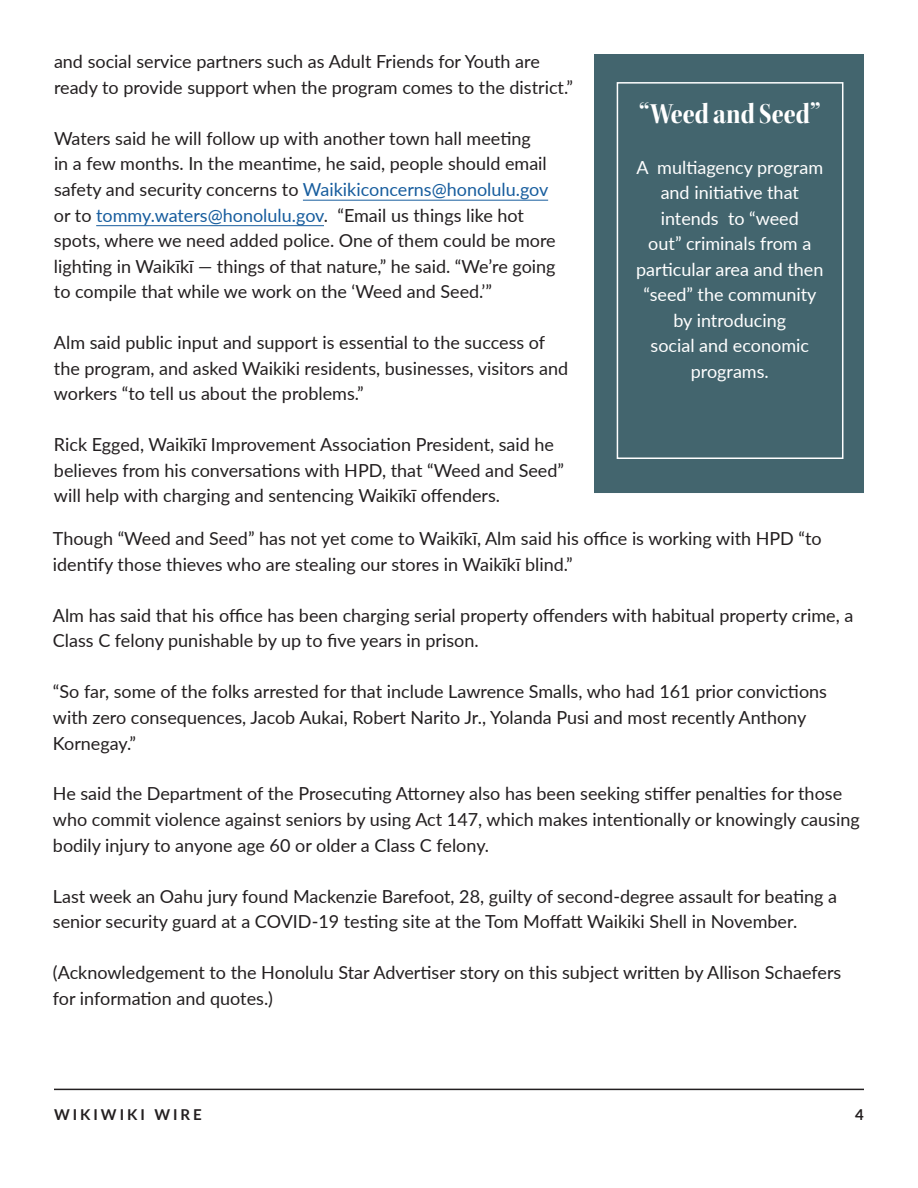
<style>
.page{position:relative;width:918px;height:1188px;background:#fff}
.page>*{position:absolute;margin:0;border:0;box-sizing:border-box;transform-origin:0 0}
.t1{font:30px "Kepler Std Bold Scn Disp";letter-spacing:.005em;color:#fff}
.t2{font:18px/25.5px "Lato";color:#231f20}
.t3{font:18px/25.5px "Lato";color:#fff;text-align:center}
.t4{font:700 15px "Lato";letter-spacing:.2em;color:#231f20}
.s1{color:#175d9e}
</style>
<div class="page">
<hr style="left:54px;top:1089px;width:810px;height:1px;background:#231f20">
<hr style="left:303px;top:200px;width:245px;height:1px;background:#175d9e">
<hr style="left:96px;top:225px;width:228px;height:1px;background:#175d9e">
<div style="left:594px;top:54px;width:270px;height:439px;background:#43656e"></div>
<div style="left:617px;top:82px;width:226px;height:377px;border:2px solid #fff"></div>
<p class="t2" style="left:54px;top:48px;width:521px">and social service partners such as Adult Friends for Youth are ready to provide support when the program comes to the district.”</p>
<p class="t2" style="left:54px;top:125px;width:503px">Waters said he will follow up with another town hall meeting<br>in a few months. In the meantime, he said, people should email safety and security concerns to <span class="s1">Waikikiconcerns@honolulu.gov </span>or to <span class="s1">tommy.waters@honolulu.gov</span>. “Email us things like hot spots, where we need added police. One of them could be more lighting in Waikīkī — things of that nature,” he said. “We’re going to compile that while we work on the ‘Weed and Seed.’”</p>
<p class="t2" style="left:54px;top:329px;width:516px">Alm said public input and support is essential to the success of the program, and asked Waikiki residents, businesses, visitors and workers “to tell us about the problems.”</p>
<p class="t2" style="left:54px;top:431px;width:512px">Rick Egged, Waikīkī Improvement Association President, said he believes from his conversations with HPD, that “Weed and Seed” will help with charging and sentencing Waikīkī offenders.</p>
<p class="t1" style="left:639px;top:96px;width:183px">“Weed and Seed”</p>
<p class="t3" style="left:636px;top:153px;width:189px">A multiagency program and initiative that intends to “weed<br>out” criminals from a particular area and then “seed” the community by introducing<br>social and economic programs.</p>
<p class="t2" style="left:53px;top:525px;width:770px">Though “Weed and Seed” has not yet come to Waikīkī, Alm said his office is working with HPD “to identify those thieves who are stealing our stores in Waikīkī blind.”</p>
<p class="t2" style="left:53px;top:602px;width:802px">Alm has said that his office has been charging serial property offenders with habitual property crime, a<br>Class C felony punishable by up to five years in prison.</p>
<p class="t2" style="left:53px;top:678px;width:776px">“So far, some of the folks arrested for that include Lawrence Smalls, who had 161 prior convictions with zero consequences, Jacob Aukai, Robert Narito Jr., Yolanda Pusi and most recently Anthony<br>Kornegay.”</p>
<p class="t2" style="left:53px;top:780px;width:808px">He said the Department of the Prosecuting Attorney also has been seeking stiffer penalties for those who commit violence against seniors by using Act 147, which makes intentionally or knowingly causing bodily injury to anyone age 60 or older a Class C felony.</p>
<p class="t2" style="left:53px;top:882px;width:786px">Last week an Oahu jury found Mackenzie Barefoot, 28, guilty of second-degree assault for beating a senior security guard at a COVID-19 testing site at the Tom Moffatt Waikiki Shell in November.</p>
<p class="t2" style="left:53px;top:959px;width:790px">(Acknowledgement to the Honolulu Star Advertiser story on this subject written by Allison Schaefers for information and quotes.)</p>
<p class="t4" style="left:54px;top:1103px;width:149px">WIKIWIKI WIRE</p>
<p class="t4" style="left:855px;top:1103px;width:10px">4</p>
</div>
